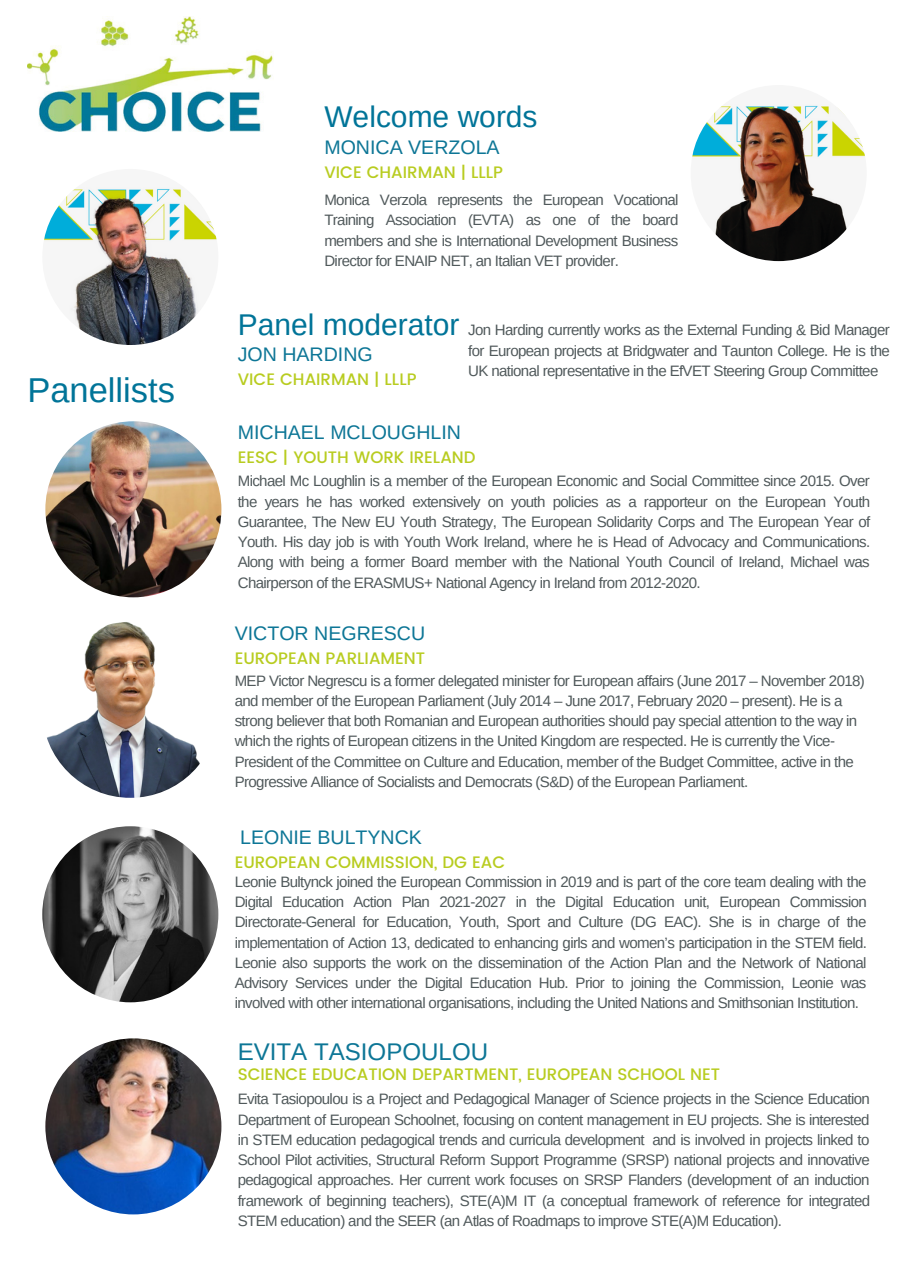
<style>
.page{position:relative;width:909px;height:1269px;background:#fff}
.page>*{position:absolute;margin:0;border:0;box-sizing:border-box;transform-origin:0 0}
.t1{font:34.5px "Arimo";color:#007498}
.t2{font:30px "Arimo";color:#007498}
.t3{font:24.15px "Arimo";color:#0d7696}
.t4{font:19.65px "Arimo";color:#0d7696}
.t5{font:500 16.65px "Poppins";color:#b8cc20}
.t6{font:15px/20.2px "Arimo";letter-spacing:-.04em;color:#50595b;text-align:justify}
</style>
<div class="page">
<img style="left:45px;top:1038px;width:176px;height:176px;border-radius:50%">
<img style="left:27px;top:17px;width:247px;height:114px">
<img style="left:45px;top:421px;width:176px;height:176px;border-radius:50%">
<img style="left:42px;top:622px;width:176px;height:176px;border-radius:50%">
<img style="left:42px;top:826px;width:176px;height:176px;border-radius:50%">
<img style="left:42px;top:169px;width:176px;height:176px;border-radius:50%">
<img style="left:691px;top:85px;width:176px;height:176px;border-radius:50%">
<h1 class="t1" style="left:27px;top:370px;width:149px">Panellists</h1>
<h2 class="t2" style="left:324px;top:100px;width:215px">Welcome words</h2>
<h3 class="t4" style="left:324px;top:136px;width:177px">MONICA VERZOLA</h3>
<p class="t5" style="left:324px;top:163px;width:180px">VICE CHAIRMAN | LLLP</p>
<p class="t6" style="left:324px;top:190px;width:356px">Monica Verzola represents the European Vocational Training Association (EVTA) as one of the board members and she is International Development Business Director for ENAIP NET, an Italian VET provider.</p>
<h2 class="t2" style="left:238px;top:307px;width:223px">Panel moderator</h2>
<h3 class="t4" style="left:238px;top:344px;width:137px">JON HARDING</h3>
<p class="t5" style="left:238px;top:370px;width:180px">VICE CHAIRMAN | LLLP</p>
<p class="t6" style="left:468px;top:320px;width:423px">Jon Harding currently works as the External Funding &amp; Bid Manager for European projects at Bridgwater and Taunton College. He is the UK national representative in the EfVET Steering Group Committee</p>
<h3 class="t4" style="left:238px;top:421px;width:225px">MICHAEL MCLOUGHLIN</h3>
<p class="t5" style="left:238px;top:448px;width:239px">EESC | YOUTH WORK IRELAND</p>
<p class="t6" style="left:238px;top:471px;width:634px">Michael Mc Loughlin is a member of the European Economic and Social Committee since 2015. Over the years he has worked extensively on youth policies as a rapporteur on the European Youth Guarantee, The New EU Youth Strategy, The European Solidarity Corps and The European Year of Youth. His day job is with Youth Work Ireland, where he is Head of Advocacy and Communications.<br>Along with being a former Board member with the National Youth Council of Ireland, Michael was Chairperson of the ERASMUS+ National Agency in Ireland from 2012-2020.</p>
<h3 class="t4" style="left:235px;top:622px;width:192px">VICTOR NEGRESCU</h3>
<p class="t5" style="left:235px;top:648px;width:192px">EUROPEAN PARLIAMENT</p>
<p class="t6" style="left:235px;top:670px;width:632px;text-align:left">MEP Victor Negrescu is a former delegated minister for European affairs (June 2017 – November 2018) and member of the European Parliament (July 2014 – June 2017, February 2020 – present). He is a strong believer that both Romanian and European authorities should pay special attention to the way in which the rights of European citizens in the United Kingdom are respected. He is currently the Vice-President of the Committee on Culture and Education, member of the Budget Committee, active in the Progressive Alliance of Socialists and Democrats (S&amp;D) of the European Parliament.</p>
<h3 class="t4" style="left:240px;top:826px;width:183px">LEONIE BULTYNCK</h3>
<p class="t5" style="left:235px;top:853px;width:272px">EUROPEAN COMMISSION, DG EAC</p>
<p class="t6" style="left:235px;top:872px;width:634px">Leonie Bultynck joined the European Commission in 2019 and is part of the core team dealing with the Digital Education Action Plan 2021-2027 in the Digital Education unit, European Commission Directorate-General for Education, Youth, Sport and Culture (DG EAC). She is in charge of the implementation of Action 13, dedicated to enhancing girls and women’s participation in the STEM field.<br>Leonie also supports the work on the dissemination of the Action Plan and the Network of National Advisory Services under the Digital Education Hub. Prior to joining the Commission, Leonie was involved with other international organisations, including the United Nations and Smithsonian Institution.</p>
<h3 class="t3" style="left:238px;top:1038px;width:252px">EVITA TASIOPOULOU</h3>
<p class="t5" style="left:238px;top:1065px;width:484px">SCIENCE EDUCATION DEPARTMENT, EUROPEAN SCHOOL NET</p>
<p class="t6" style="left:238px;top:1089px;width:634px">Evita Tasiopoulou is a Project and Pedagogical Manager of Science projects in the Science Education Department of European Schoolnet, focusing on content management in EU projects. She is interested in STEM education pedagogical trends and curricula development and is involved in projects linked to School Pilot activities, Structural Reform Support Programme (SRSP) national projects and innovative pedagogical approaches. Her current work focuses on SRSP Flanders (development of an induction framework of beginning teachers), STE(A)M IT (a conceptual framework of reference for integrated STEM education) and the SEER (an Atlas of Roadmaps to improve STE(A)M Education).</p>
</div>
